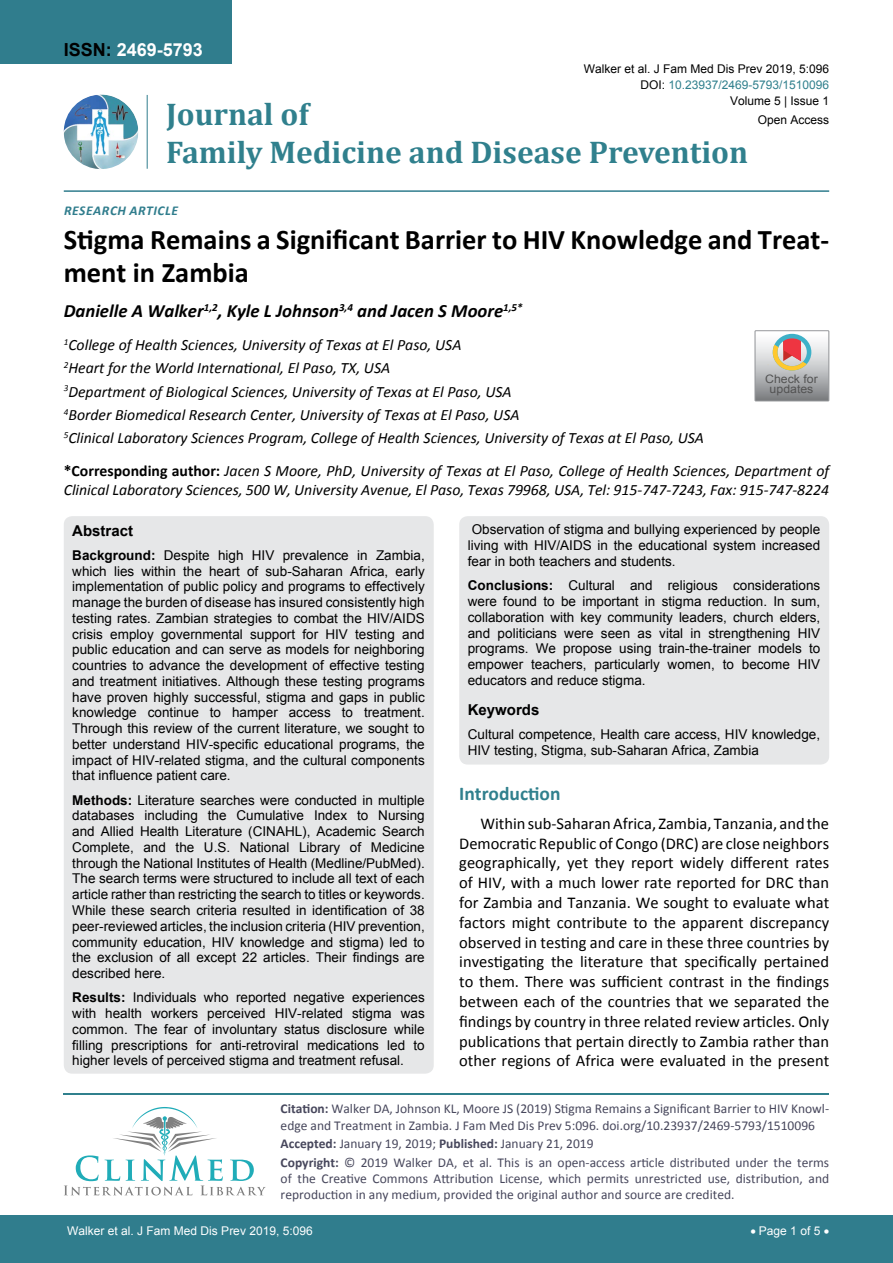
<style>
.page{position:relative;width:893px;height:1263px;background:#fff}
.page>*{position:absolute;margin:0;border:0;box-sizing:border-box;transform-origin:0 0}
.t1{font:700 31.5px/37.8px "Cambria";color:#30808d}
.t2{font:700 28.5px/33px "Calibri";color:#000}
.t3{font:700 19.5px "Calibri";color:#30808d}
.t4{font:italic 700 18.75px "Calibri";color:#000}
.t5{font:700 18px "Arial";color:#fff}
.t6{font:16.5px/19.8px "Calibri";color:#000;text-align:justify}
.t7{font:italic 15.75px/23.1px "Calibri";color:#000}
.t8{font:700 15px "Arial";color:#000}
.t9{font:13.5px/15.8px "Arial";color:#000;text-align:justify}
.t10{font:13.5px/16.2px "Calibri";color:#47475c}
.t11{font:italic 700 13.5px "Calibri";letter-spacing:.04em;color:#307d8d}
.t12{font:12px "Arial";color:#000}
.t13{font:12px "Arial";color:#fff}
.t14{font:12px "Arial";color:#30808d}
.t15{font:11.7px/10.1px "Arial";color:#535353;text-align:center;scale:1.06 1}
.s1{color:#000}
.s2{font-weight:700;font-style:normal}
.s3{font-weight:700}
</style>
<div class="page">
<div style="left:0;top:0;width:231px;height:64px;background:#307d8d"></div>
<img style="left:64px;top:95px;width:74px;height:74px;border-radius:37px">
<hr style="left:147px;top:95px;width:1px;height:74px;background:#307d8d">
<hr style="left:64px;top:190px;width:765px;height:2px;background:#307d8d">
<div style="left:0;top:1216px;width:893px;height:47px;background:#307d8d"></div>
<hr style="left:64px;top:1093px;width:765px;height:2px;background:#30808d">
<svg style="left:64px;top:1107px;width:202px;height:88px"></svg>
<div style="left:64px;top:516px;width:370px;height:558px;background:#e6e7e8;border-radius:9px"></div>
<div style="left:459px;top:516px;width:370px;height:248px;background:#e6e7e8;border-radius:9px"></div>
<svg style="left:755px;top:331px;width:74px;height:70px;background:#bdb6b3"></svg>
<h3 class="t5" style="left:64px;top:38px;width:141px"><span class="s1">ISSN:</span> 2469-5793</h3>
<p class="t12" style="left:584px;top:60px;width:247px">Walker et al. J Fam Med Dis Prev 2019, 5:096</p>
<p class="t12" style="left:730px;top:93px;width:101px">Volume 5 | Issue 1</p>
<p class="t14" style="left:640px;top:77px;width:190px"><span class="s1">DOI:</span> 10.23937/2469-5793/1510096</p>
<h1 class="t1" style="left:166px;top:94px;width:584px">Journal of<br>Family Medicine and Disease Prevention</h1>
<p class="t12" style="left:758px;top:112px;width:73px">Open Access</p>
<p class="t11" style="left:64px;top:202px;width:115px">RESEARCH ARTICLE</p>
<h2 class="t2" style="left:64px;top:223px;width:767px">Stigma Remains a Significant Barrier to HIV Knowledge and Treat&shy;ment in Zambia</h2>
<h3 class="t4" style="left:64px;top:299px;width:460px">Danielle A Walker<sup>1,2</sup>, Kyle L Johnson<sup>3,4</sup> and Jacen S Moore<sup>1,5*</sup></h3>
<p class="t7" style="left:64px;top:333px;width:642px"><sup>1</sup>College of Health Sciences, University of Texas at El Paso, USA<br><sup>2</sup>Heart for the World International, El Paso, TX, USA<br><sup>3</sup>Department of Biological Sciences, University of Texas at El Paso, USA<br><sup>4</sup>Border Biomedical Research Center, University of Texas at El Paso, USA<br><sup>5</sup>Clinical Laboratory Sciences Program, College of Health Sciences, University of Texas at El Paso, USA</p>
<p class="t7" style="left:64px;top:461px;width:767px;line-height:18.9px"><span class="s2">*Corresponding author:</span> Jacen S Moore, PhD, University of Texas at El Paso, College of Health Sciences, Department of<br>Clinical Laboratory Sciences, 500 W, University Avenue, El Paso, Texas 79968, USA, Tel: 915-747-7243, Fax: 915-747-8224</p>
<p class="t8" style="left:72px;top:520px;width:62px">Abstract</p>
<p class="t9" style="left:72px;top:547px;width:354px"><span class="s3">Background:</span> Despite high HIV prevalence in Zambia, which lies within the heart of sub-Saharan Africa, early implementation of public policy and programs to effectively manage the burden of disease has insured consistently high testing rates. Zambian strategies to combat the HIV/AIDS crisis employ governmental support for HIV testing and public education and can serve as models for neighboring countries to advance the development of effective testing and treatment initiatives. Although these testing programs have proven highly successful, stigma and gaps in public knowledge continue to hamper access to treatment.<br>Through this review of the current literature, we sought to better understand HIV-specific educational programs, the impact of HIV-related stigma, and the cultural components that influence patient care.</p>
<p class="t9" style="left:72px;top:792px;width:354px"><span class="s3">Methods:</span> Literature searches were conducted in multiple databases including the Cumulative Index to Nursing and Allied Health Literature (CINAHL), Academic Search Complete, and the U.S. National Library of Medicine through the National Institutes of Health (Medline/PubMed).<br>The search terms were structured to include all text of each article rather than restricting the search to titles or keywords.<br>While these search criteria resulted in identification of 38 peer-reviewed articles, the inclusion criteria (HIV prevention, community education, HIV knowledge and stigma) led to the exclusion of all except 22 articles. Their findings are described here.</p>
<p class="t9" style="left:72px;top:990px;width:354px"><span class="s3">Results:</span> Individuals who reported negative experiences with health workers perceived HIV-related stigma was common. The fear of involuntary status disclosure while filling prescriptions for anti-retroviral medications led to higher levels of perceived stigma and treatment refusal.</p>
<p class="t15" style="left:765px;top:374px;width:51px">Check for updates</p>
<p class="t9" style="left:468px;top:522px;width:354px">Observation of stigma and bullying experienced by people living with HIV/AIDS in the educational system increased fear in both teachers and students.</p>
<p class="t9" style="left:468px;top:578px;width:354px"><span class="s3">Conclusions:</span> Cultural and religious considerations were found to be important in stigma reduction. In sum, collaboration with key community leaders, church elders, and politicians were seen as vital in strengthening HIV programs. We propose using train-the-trainer models to empower teachers, particularly women, to become HIV educators and reduce stigma.</p>
<p class="t8" style="left:468px;top:700px;width:73px">Keywords</p>
<p class="t9" style="left:468px;top:727px;width:354px">Cultural competence, Health care access, HIV knowledge,<br>HIV testing, Stigma, sub-Saharan Africa, Zambia</p>
<h3 class="t3" style="left:459px;top:781px;width:103px">Introduction</h3>
<p class="t6" style="left:459px;top:813px;width:371px;text-indent:21px">Within sub-Saharan Africa, Zambia, Tanzania, and the Democratic Republic of Congo (DRC) are close neighbors geographically, yet they report widely different rates of HIV, with a much lower rate reported for DRC than for Zambia and Tanzania. We sought to evaluate what factors might contribute to the apparent discrepancy observed in testing and care in these three countries by investigating the literature that specifically pertained to them. There was sufficient contrast in the findings between each of the countries that we separated the findings by country in three related review articles. Only publications that pertain directly to Zambia rather than other regions of Africa were evaluated in the present</p>
<p class="t10" style="left:281px;top:1101px;width:550px"><span class="s3">Citation:</span> Walker DA, Johnson KL, Moore JS (2019) Stigma Remains a Significant Barrier to HIV Knowl&shy;edge and Treatment in Zambia. J Fam Med Dis Prev 5:096. doi.org/10.23937/2469-5793/1510096</p>
<p class="t10" style="left:281px;top:1134px;width:550px;line-height:18.6px"><span class="s3">Accepted:</span> January 19, 2019; <span class="s3">Published:</span> January 21, 2019<br><span class="s3">Copyright:</span> © 2019 Walker DA, et al. This is an open-access article distributed under the terms</p>
<p class="t10" style="left:281px;top:1170px;width:550px">of the Creative Commons Attribution License, which permits unrestricted use, distribution, and reproduction in any medium, provided the original author and source are credited.</p>
<p class="t13" style="left:67px;top:1222px;width:247px">Walker et al. J Fam Med Dis Prev 2019, 5:096</p>
<p class="t13" style="left:750px;top:1222px;width:80px">• Page 1 of 5 •</p>
</div>
